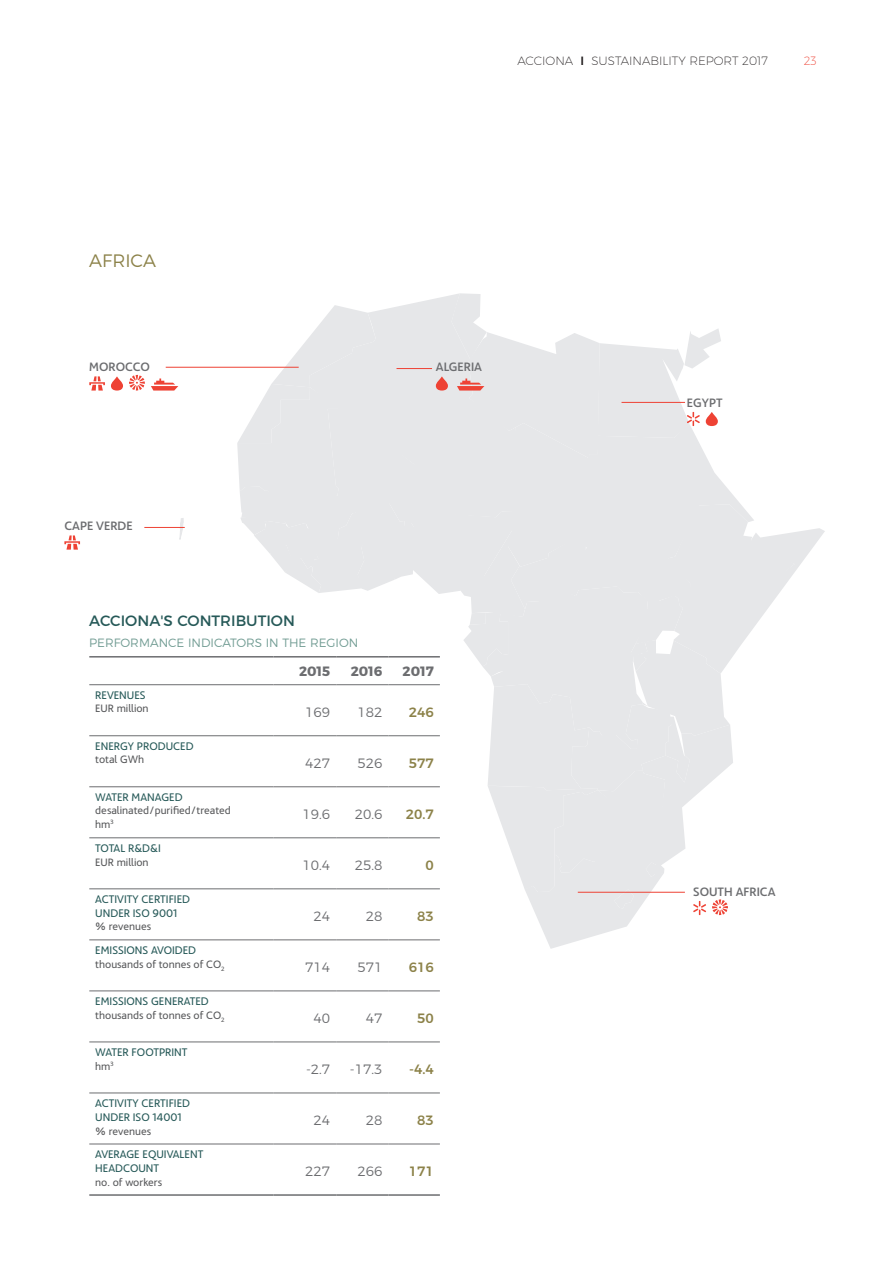
<style>
.page{position:relative;width:893px;height:1263px;background:#fff}
.page>*{position:absolute;margin:0;border:0;box-sizing:border-box;transform-origin:0 0}
._03_SUBTITULO{font:300 18px "Montserrat";color:#8c8249}
._60_TITULAR_TABLA_GR{font:15px "Montserrat";color:#265958}
._64_DATOS_GRAFICO{font:300 13.5px "Montserrat";color:#6c6d70}
._64_DATOS_GRAFICO-2{font:500 13.5px "Montserrat";color:#8c8249}
._64_DATOS_GRAFICO-3{font:700 13.5px "Montserrat";color:#6c6d70}
.t1{font:500 12.75px "Acciona";color:#6c6d70}
.t2{font:200 12px "Montserrat";color:#231f20}
._61_SUBTITULO_TABLA{font:300 12px "Montserrat";color:#719c93}
.t3{font:200 12px "Montserrat";color:#ee4234}
._64_DATOS_GRAFICO-4{font:11.55px/13.8px "Acciona";color:#265958}
._64_DATOS_GRAFICO-5{font:11.25px/13.5px "Acciona";color:#57585a}
._62_Unidades_tablas{font:11.25px "Acciona";color:#57585a}
.s1{font-weight:500}
</style>
<div class="page">
<svg style="left:179px;top:518px;width:5px;height:22px"></svg>
<svg style="left:89px;top:376px;width:16px;height:15px"></svg>
<svg style="left:111px;top:376px;width:12px;height:15px"></svg>
<svg style="left:129px;top:375px;width:16px;height:16px"></svg>
<svg style="left:151px;top:378px;width:27px;height:13px"></svg>
<svg style="left:64px;top:535px;width:16px;height:15px"></svg>
<hr style="left:166px;top:367px;width:133px;height:1px;background:#ee4234">
<hr style="left:144px;top:527px;width:41px;height:1px;background:#ee4234">
<hr style="left:89px;top:656px;width:185px;height:1px;background:#6c6d70">
<hr style="left:89px;top:684px;width:185px;height:1px;background:#6c6d70">
<hr style="left:89px;top:735px;width:185px;height:1px;background:#6c6d70">
<hr style="left:89px;top:786px;width:185px;height:1px;background:#6c6d70">
<hr style="left:89px;top:837px;width:185px;height:1px;background:#6c6d70">
<hr style="left:89px;top:888px;width:185px;height:1px;background:#6c6d70">
<hr style="left:89px;top:1194px;width:185px;height:2px;background:#6c6d70">
<hr style="left:274px;top:1194px;width:62px;height:2px;background:#6c6d70">
<hr style="left:336px;top:1194px;width:52px;height:2px;background:#6c6d70">
<hr style="left:388px;top:1194px;width:52px;height:2px;background:#6c6d70">
<hr style="left:89px;top:939px;width:185px;height:1px;background:#6c6d70">
<hr style="left:89px;top:990px;width:185px;height:1px;background:#6c6d70">
<hr style="left:274px;top:990px;width:62px;height:1px;background:#6c6d70">
<hr style="left:336px;top:990px;width:52px;height:1px;background:#6c6d70">
<hr style="left:388px;top:990px;width:52px;height:1px;background:#6c6d70">
<hr style="left:89px;top:1041px;width:185px;height:1px;background:#6c6d70">
<hr style="left:274px;top:1041px;width:62px;height:1px;background:#6c6d70">
<hr style="left:336px;top:1041px;width:52px;height:1px;background:#6c6d70">
<hr style="left:388px;top:1041px;width:52px;height:1px;background:#6c6d70">
<hr style="left:89px;top:1092px;width:185px;height:1px;background:#6c6d70">
<hr style="left:274px;top:1092px;width:62px;height:1px;background:#6c6d70">
<hr style="left:336px;top:1092px;width:52px;height:1px;background:#6c6d70">
<hr style="left:388px;top:1092px;width:52px;height:1px;background:#6c6d70">
<hr style="left:89px;top:1143px;width:185px;height:1px;background:#6c6d70">
<hr style="left:274px;top:1143px;width:62px;height:1px;background:#6c6d70">
<hr style="left:336px;top:1143px;width:52px;height:1px;background:#6c6d70">
<hr style="left:388px;top:1143px;width:52px;height:1px;background:#6c6d70">
<svg style="left:237px;top:293px;width:588px;height:656px"></svg>
<hr style="left:396px;top:368px;width:36px;height:1px;background:#ee4234">
<hr style="left:621px;top:402px;width:64px;height:1px;background:#ee4234">
<hr style="left:578px;top:892px;width:107px;height:1px;background:#ee4234">
<p class="t2" style="left:517px;top:52px;width:252px">ACCIONA <span class="s1">I</span> SUSTAINABILITY REPORT 2017</p>
<p class="t3" style="left:804px;top:52px;width:15px">23</p>
<p class="_03_SUBTITULO" style="left:89px;top:247px;width:68px">AFRICA</p>
<p class="t1" style="left:89px;top:357px;width:62px">MOROCCO</p>
<p class="t1" style="left:64px;top:516px;width:70px">CAPE VERDE</p>
<p class="_60_TITULAR_TABLA_GR" style="left:89px;top:609px;width:207px">ACCIONA'S CONTRIBUTION</p>
<p class="_61_SUBTITULO_TABLA" style="left:89px;top:633px;width:271px">PERFORMANCE INDICATORS IN THE REGION</p>
<p class="t1" style="left:436px;top:357px;width:48px">ALGERIA</p>
<p class="_64_DATOS_GRAFICO-3" style="left:299px;top:660px;width:33px">2015</p>
<p class="_64_DATOS_GRAFICO-3" style="left:351px;top:660px;width:33px">2016</p>
<p class="_64_DATOS_GRAFICO-3" style="left:403px;top:660px;width:33px">2017</p>
<p class="_64_DATOS_GRAFICO-4" style="left:95px;top:687px;width:52px">REVENUES</p>
<p class="_64_DATOS_GRAFICO-5" style="left:95px;top:701px;width:55px">EUR million</p>
<p class="_64_DATOS_GRAFICO" style="left:305px;top:701px;width:26px">169</p>
<p class="_64_DATOS_GRAFICO" style="left:357px;top:701px;width:26px">182</p>
<p class="_64_DATOS_GRAFICO-2" style="left:409px;top:701px;width:26px">246</p>
<p class="_64_DATOS_GRAFICO-4" style="left:95px;top:738px;width:100px">ENERGY PRODUCED</p>
<p class="_64_DATOS_GRAFICO-5" style="left:95px;top:752px;width:50px">total GWh</p>
<p class="_64_DATOS_GRAFICO" style="left:305px;top:752px;width:26px">427</p>
<p class="_64_DATOS_GRAFICO" style="left:357px;top:752px;width:26px">526</p>
<p class="_64_DATOS_GRAFICO-2" style="left:409px;top:752px;width:26px">577</p>
<p class="_64_DATOS_GRAFICO-4" style="left:95px;top:789px;width:89px">WATER MANAGED</p>
<p class="_64_DATOS_GRAFICO-5" style="left:95px;top:803px;width:137px">desalinated/purified/treated hm<sup>3</sup></p>
<p class="_64_DATOS_GRAFICO" style="left:303px;top:803px;width:29px">19.6</p>
<p class="_64_DATOS_GRAFICO" style="left:355px;top:803px;width:29px">20.6</p>
<p class="_64_DATOS_GRAFICO-2" style="left:406px;top:803px;width:30px">20.7</p>
<p class="_64_DATOS_GRAFICO-4" style="left:95px;top:840px;width:67px">TOTAL R&amp;D&amp;I</p>
<p class="_64_DATOS_GRAFICO-5" style="left:95px;top:854px;width:55px">EUR million</p>
<p class="_64_DATOS_GRAFICO" style="left:303px;top:854px;width:29px">10.4</p>
<p class="_64_DATOS_GRAFICO" style="left:355px;top:854px;width:29px">25.8</p>
<p class="_64_DATOS_GRAFICO-2" style="left:426px;top:854px;width:10px">0</p>
<p class="_64_DATOS_GRAFICO-4" style="left:95px;top:891px;width:96px">ACTIVITY CERTIFIED<br>UNDER ISO 9001</p>
<p class="_64_DATOS_GRAFICO-5" style="left:95px;top:919px;width:57px">% revenues</p>
<p class="_64_DATOS_GRAFICO" style="left:314px;top:905px;width:18px">24</p>
<p class="_64_DATOS_GRAFICO" style="left:366px;top:905px;width:18px">28</p>
<p class="_64_DATOS_GRAFICO-2" style="left:417px;top:905px;width:18px">83</p>
<p class="_64_DATOS_GRAFICO-4" style="left:95px;top:942px;width:102px">EMISSIONS AVOIDED</p>
<p class="_62_Unidades_tablas" style="left:95px;top:955px;width:131px">thousands of tonnes of CO<sub>2</sub></p>
<p class="_64_DATOS_GRAFICO" style="left:305px;top:956px;width:26px">714</p>
<p class="_64_DATOS_GRAFICO" style="left:357px;top:956px;width:26px">571</p>
<p class="_64_DATOS_GRAFICO-2" style="left:409px;top:956px;width:26px">616</p>
<p class="_64_DATOS_GRAFICO-4" style="left:95px;top:993px;width:115px">EMISSIONS GENERATED</p>
<p class="_62_Unidades_tablas" style="left:95px;top:1006px;width:131px">thousands of tonnes of CO<sub>2</sub></p>
<p class="_64_DATOS_GRAFICO" style="left:314px;top:1007px;width:18px">40</p>
<p class="_64_DATOS_GRAFICO" style="left:366px;top:1007px;width:18px">47</p>
<p class="_64_DATOS_GRAFICO-2" style="left:417px;top:1007px;width:18px">50</p>
<p class="_64_DATOS_GRAFICO-4" style="left:95px;top:1044px;width:94px">WATER FOOTPRINT</p>
<p class="_62_Unidades_tablas" style="left:95px;top:1057px;width:20px">hm<sup>3</sup></p>
<p class="_64_DATOS_GRAFICO" style="left:306px;top:1058px;width:26px">-2.7</p>
<p class="_64_DATOS_GRAFICO" style="left:350px;top:1058px;width:34px">-17.3</p>
<p class="_64_DATOS_GRAFICO-2" style="left:409px;top:1058px;width:26px">-4.4</p>
<p class="_64_DATOS_GRAFICO-4" style="left:95px;top:1095px;width:96px">ACTIVITY CERTIFIED<br>UNDER ISO 14001</p>
<p class="_64_DATOS_GRAFICO-5" style="left:95px;top:1123px;width:57px">% revenues</p>
<p class="_64_DATOS_GRAFICO" style="left:314px;top:1110px;width:18px">24</p>
<p class="_64_DATOS_GRAFICO" style="left:366px;top:1110px;width:18px">28</p>
<p class="_64_DATOS_GRAFICO-2" style="left:417px;top:1109px;width:18px">83</p>
<p class="_64_DATOS_GRAFICO-4" style="left:95px;top:1146px;width:110px">AVERAGE EQUIVALENT<br>HEADCOUNT</p>
<p class="_62_Unidades_tablas" style="left:95px;top:1173px;width:68px">no. of workers</p>
<p class="_64_DATOS_GRAFICO" style="left:305px;top:1161px;width:26px">227</p>
<p class="_64_DATOS_GRAFICO" style="left:357px;top:1161px;width:26px">266</p>
<p class="_64_DATOS_GRAFICO-2" style="left:409px;top:1160px;width:26px">171</p>
<p class="t1" style="left:687px;top:392px;width:37px">EGYPT</p>
<p class="t1" style="left:693px;top:881px;width:84px">SOUTH AFRICA</p>
</div>
